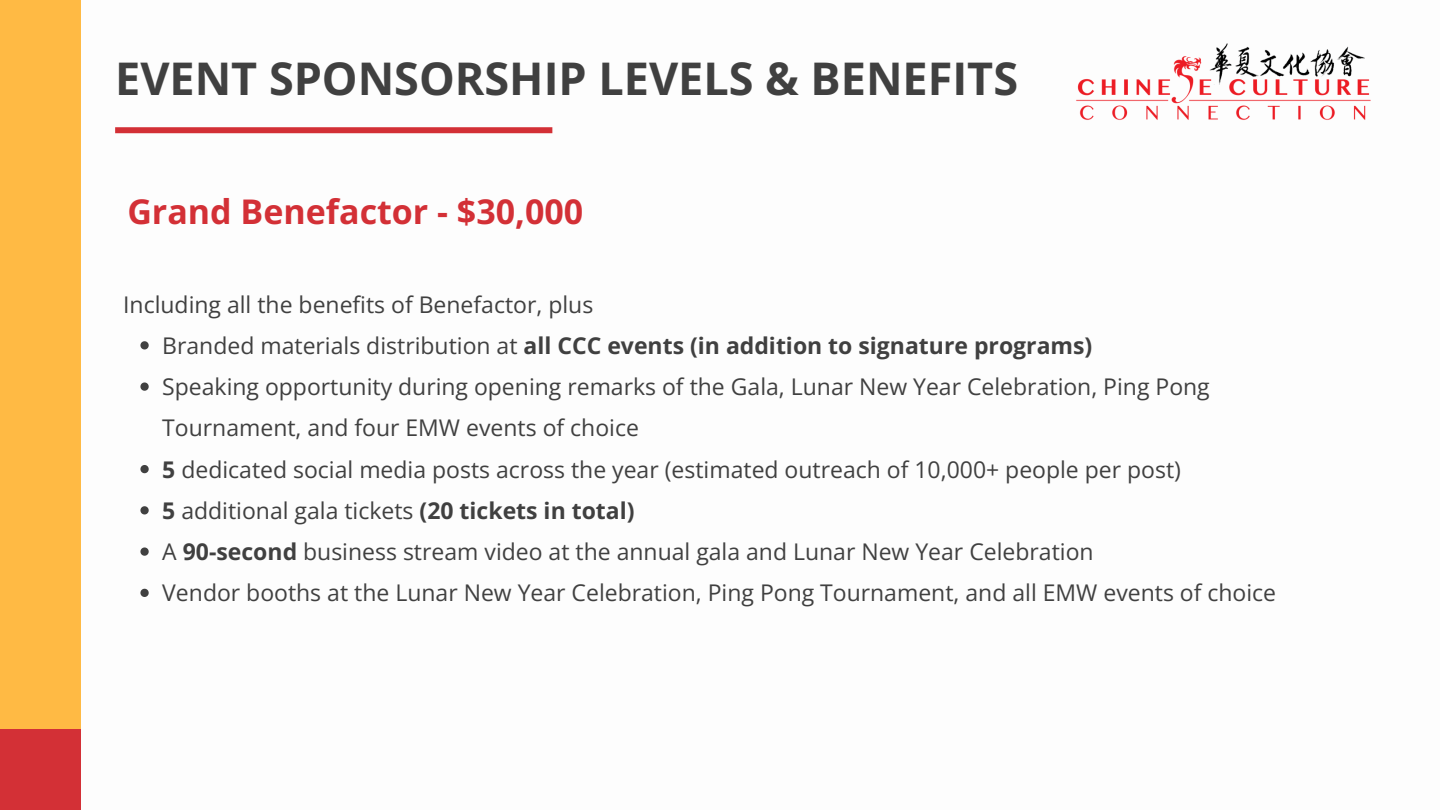
<style>
.page{position:relative;width:1440px;height:810px;background:#fff}
.page>*{position:absolute;margin:0;border:0;box-sizing:border-box;transform-origin:0 0}
.t1{font:700 45px "Open Sans";color:#404040}
.t2{font:700 34px "Open Sans";color:#d33036}
.t3{font:23px/41.2px "Open Sans";color:#404040}
.t4{font:700 23px "Open Sans";color:#404040}
.s1{font-weight:400}
.s2{font-weight:700}
</style>
<div class="page">
<div style="left:0;top:0;width:81px;height:743px;background:#ffba44"></div>
<div style="left:115px;top:127px;width:437px;height:6px;background:#d33036"></div>
<svg style="left:140px;top:341px;width:9px;height:8px"></svg>
<svg style="left:140px;top:382px;width:9px;height:9px"></svg>
<svg style="left:140px;top:465px;width:9px;height:8px"></svg>
<svg style="left:140px;top:506px;width:9px;height:8px"></svg>
<svg style="left:140px;top:547px;width:9px;height:9px"></svg>
<svg style="left:140px;top:589px;width:9px;height:8px"></svg>
<div style="left:0;top:729px;width:81px;height:81px;background:#d33036"></div>
<img style="left:1076px;top:43px;width:295px;height:77px">
<p class="t1" style="left:115px;top:47px;width:904px">EVENT SPONSORSHIP LEVELS &amp; BENEFITS</p>
<h1 class="t2" style="left:127px;top:187px;width:457px">Grand Benefactor - $30,000</h1>
<p class="t3" style="left:123px;top:283px;width:472px">Including all the benefits of Benefactor, plus</p>
<h2 class="t4" style="left:162px;top:329px;width:932px"><span class="s1">Branded materials distribution at</span> all CCC events (in addition to signature programs)</h2>
<p class="t3" style="left:162px;top:366px;width:1049px">Speaking opportunity during opening remarks of the Gala, Lunar New Year Celebration, Ping Pong<br>Tournament, and four EMW events of choice</p>
<p class="t3" style="left:162px;top:448px;width:1020px"><span class="s2">5</span> dedicated social media posts across the year (estimated outreach of 10,000+ people per post)</p>
<p class="t3" style="left:162px;top:489px;width:474px"><span class="s2">5</span> additional gala tickets <span class="s2">(20 tickets in total)</span></p>
<p class="t3" style="left:162px;top:531px;width:933px">A <span class="s2">90-second</span> business stream video at the annual gala and Lunar New Year Celebration</p>
<p class="t3" style="left:162px;top:572px;width:1115px">Vendor booths at the Lunar New Year Celebration, Ping Pong Tournament, and all EMW events of choice</p>
</div>
